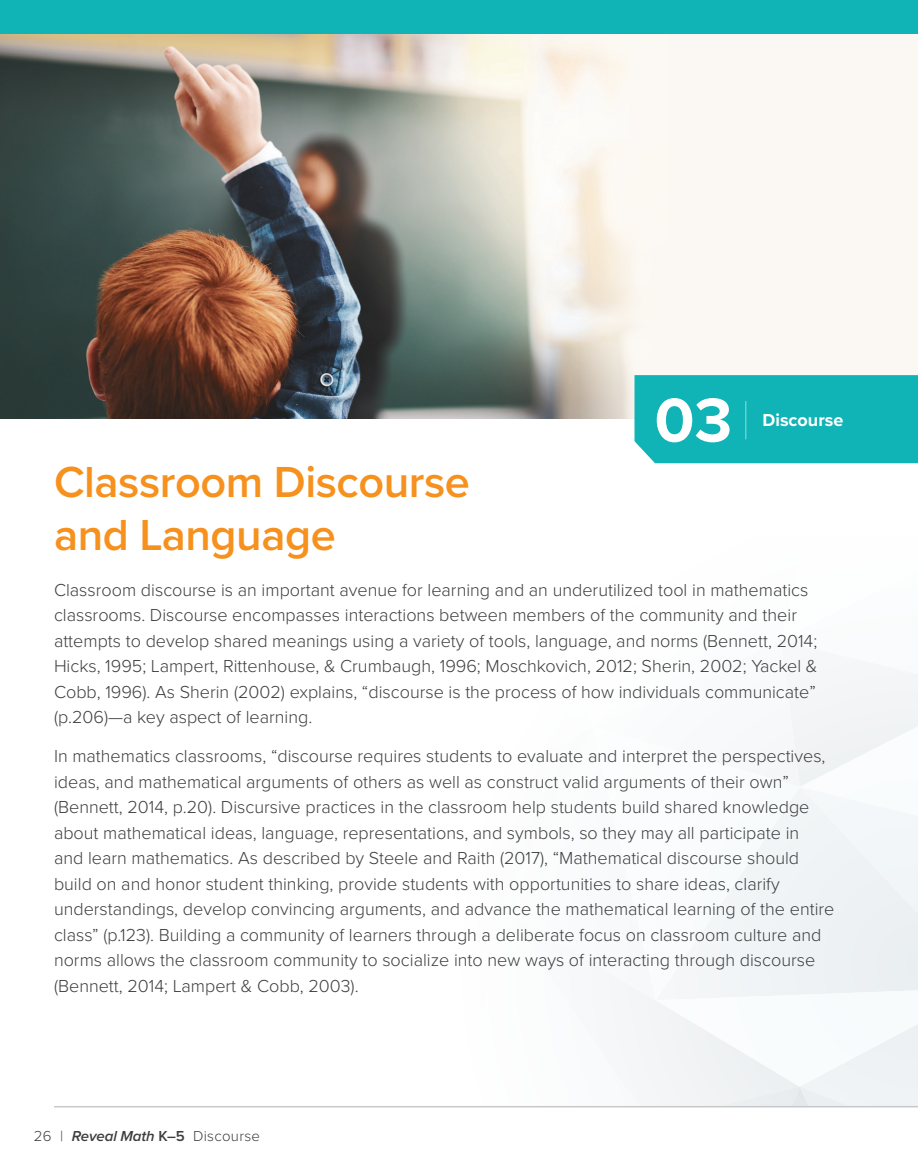
<style>
.page{position:relative;width:918px;height:1175px;background:#fff}
.page>*{position:absolute;margin:0;border:0;box-sizing:border-box;transform-origin:0 0}
.BR-Body_Copy__P{font:700 64.35px "Proxima Nova";color:#fff}
.BR-Header_H1{font:600 45px/52.5px "Proxima Nova";letter-spacing:-.01em;color:#f6911e}
.BR-Body_Copy__P-2{font:300 18px/25.5px "Proxima Nova";color:#3e3e3f}
.BR-Body_Copy__P-3{font:700 18px "Proxima Nova";color:#fff}
.t1{font:300 15px "Proxima Nova";letter-spacing:.02em;color:#3e3e3f}
.s1{font-weight:600;font-style:italic}
.s2{font-weight:600}
</style>
<div class="page">
<hr style="left:54px;top:1106px;width:864px;height:1px;background:#c7c8ca">
<div style="left:616px;top:665px;width:302px;height:441px;background:#f5f7f9"></div>
<div style="left:0;top:0;width:918px;height:34px;background:#10b4b6"></div>
<div style="left:0;top:34px;width:918px;height:385px;background:#fbf8f3"></div>
<img style="left:0;top:34px;width:632px;height:385px">
<div style="left:634px;top:375px;width:284px;height:88px;background:#10b4b6"></div>
<hr style="left:745px;top:401px;width:1px;height:38px;background:#fff">
<p class="BR-Body_Copy__P" style="left:655px;top:372px;width:79px">03</p>
<p class="BR-Body_Copy__P-3" style="left:763px;top:407px;width:82px">Discourse</p>
<p class="BR-Header_H1" style="left:54px;top:455px;width:417px">Classroom Discourse and Language</p>
<p class="BR-Body_Copy__P-2" style="left:54px;top:576px;width:765px">Classroom discourse is an important avenue for learning and an underutilized tool in mathematics classrooms. Discourse encompasses interactions between members of the community and their attempts to develop shared meanings using a variety of tools, language, and norms (Bennett, 2014; Hicks, 1995; Lampert, Rittenhouse, &amp; Crumbaugh, 1996; Moschkovich, 2012; Sherin, 2002; Yackel &amp; Cobb, 1996). As Sherin (2002) explains, “discourse is the process of how individuals communicate” (p.206)—a key aspect of learning.</p>
<p class="BR-Body_Copy__P-2" style="left:54px;top:742px;width:782px">In mathematics classrooms, “discourse requires students to evaluate and interpret the perspectives, ideas, and mathematical arguments of others as well as construct valid arguments of their own” (Bennett, 2014, p.20). Discursive practices in the classroom help students build shared knowledge about mathematical ideas, language, representations, and symbols, so they may all participate in<br>and learn mathematics. As described by Steele and Raith (2017), “Mathematical discourse should build on and honor student thinking, provide students with opportunities to share ideas, clarify understandings, develop convincing arguments, and advance the mathematical learning of the entire class” (p.123). Building a community of learners through a deliberate focus on classroom culture and norms allows the classroom community to socialize into new ways of interacting through discourse (Bennett, 2014; Lampert &amp; Cobb, 2003).</p>
<p class="t1" style="left:34px;top:1125px;width:228px">26 | <span class="s1">Reveal Math</span> <span class="s2">K–5</span> Discourse</p>
</div>
